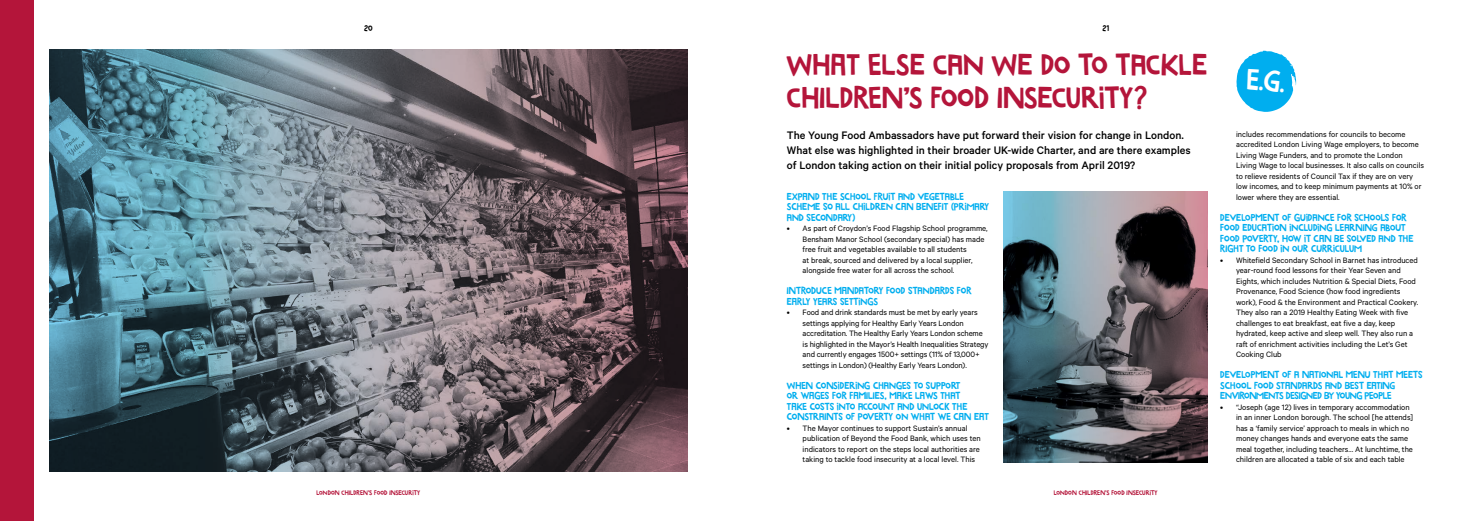
<style>
.page{position:relative;width:1474px;height:521px;background:#fff}
.page>*{position:absolute;margin:0;border:0;box-sizing:border-box;transform-origin:0 0}
.t1{font:31.5px "Marujo";color:#b4153a}
.t2{font:30.71px "Marujo";color:#fff}
.t3{font:500 12.25px/14.9px "Calibre";color:#000}
.t4{font:10.5px/10.5px "Marujo";color:#00aeef}
.t5{font:8.75px/10.5px "Calibre";color:#000}
.t6{font:8.75px "Marujo";color:#000}
.t7{font:7px "Marujo";letter-spacing:.01em;color:#b4153a}
</style>
<div class="page">
<div style="left:0;top:0;width:33px;height:521px;background:#b4153a"></div>
<svg style="left:1003px;top:191px;width:204px;height:271px;background:#5b6169"></svg>
<img style="left:50px;top:50px;width:637px;height:421px">
<svg style="left:1236px;top:50px;width:60px;height:62px"></svg>
<p class="t6" style="left:364px;top:23px;width:10px">20</p>
<p class="t6" style="left:1102px;top:23px;width:8px">21</p>
<h1 class="t1" style="left:787px;top:46px;width:42px">WHAT</h1>
<h1 class="t1" style="left:868px;top:46px;width:15px">ELSE</h1>
<h1 class="t1" style="left:933px;top:46px;width:274px">CAN WE DO TO TACKLE</h1>
<h1 class="t1" style="left:787px;top:79px;width:30px">CHILDREN</h1>
<h1 class="t1" style="left:903px;top:79px;width:55px">’S FOOD</h1>
<h1 class="t1" style="left:997px;top:79px;width:15px">INSE</h1>
<h1 class="t1" style="left:1052px;top:79px;width:29px">CURITY</h1>
<h1 class="t1" style="left:1133px;top:79px;width:15px">?</h1>
<h3 class="t3" style="left:787px;top:128px;width:405px">The Young Food Ambassadors have put forward their vision for change in London.<br>What else was highlighted in their broader UK-wide Charter, and are there examples of London taking action on their initial policy proposals from April 2019?</h3>
<p class="t4" style="left:787px;top:191px;width:204px">EXPAND THE SCHOOL FRUIT AND VEGETABLE<br>SCHEME SO ALL CHILDREN CAN BENEFIT (PRIMARY<br>AND SECONDARY)</p>
<p class="t5" style="left:802px;top:223px;width:187px;text-indent:-16px">• As part of Croydon’s Food Flagship School programme, Bensham Manor School (secondary special) has made free fruit and vegetables available to all students<br>at break, sourced and delivered by a local supplier, alongside free water for all across the school.</p>
<p class="t4" style="left:787px;top:285px;width:186px">INTRODUCE MANDATORY FOOD STANDARDS FOR<br>EARLY YEARS SETTINGS</p>
<p class="t5" style="left:802px;top:307px;width:187px;text-indent:-16px">• Food and drink standards must be met by early years settings applying for Healthy Early Years London accreditation. The Healthy Early Years London scheme is highlighted in the Mayor’s Health Inequalities Strategy and currently engages 1500+ settings (11% of 13,000+ settings in London) (Healthy Early Years London).</p>
<p class="t4" style="left:787px;top:380px;width:204px">WHEN CONSIDERING CHANGES TO SUPPORT<br>OR WAGES FOR FAMILIES, MAKE LAWS THAT<br>TAKE COSTS INTO ACCOUNT AND UNLOCK THE CONSTRAINTS OF POVERTY ON WHAT WE CAN EAT</p>
<p class="t5" style="left:802px;top:422px;width:180px;text-indent:-16px">• The Mayor continues to support Sustain’s annual publication of Beyond the Food Bank, which uses ten indicators to report on the steps local authorities are taking to tackle food insecurity at a local level. This</p>
<p class="t7" style="left:316px;top:488px;width:105px">LONDON CHILDREN’S FOOD INSECURITY</p>
<p class="t7" style="left:1053px;top:488px;width:105px">LONDON CHILDREN’S FOOD INSECURITY</p>
<h2 class="t2" style="left:1248px;top:60px;width:40px;rotate:6deg">E.G.</h2>
<p class="t5" style="left:1235px;top:128px;width:189px">includes recommendations for councils to become accredited London Living Wage employers, to become Living Wage Funders, and to promote the London Living Wage to local businesses. It also calls on councils to relieve residents of Council Tax if they are on very low incomes, and to keep minimum payments at 10% or lower where they are essential.</p>
<p class="t4" style="left:1220px;top:212px;width:195px">DEVELOPMENT OF GUIDANCE FOR SCHOOLS FOR FOOD EDUCATION INCLUDING LEARNING ABOUT FOOD POVERTY, HOW IT CAN BE SOLVED AND THE RIGHT TO FOOD IN OUR CURRICULUM</p>
<p class="t5" style="left:1235px;top:254px;width:184px;text-indent:-16px">• Whitefield Secondary School in Barnet has introduced year-round food lessons for their Year Seven and Eights, which includes Nutrition &amp; Special Diets, Food Provenance, Food Science (how food ingredients work), Food &amp; the Environment and Practical Cookery.<br>They also ran a 2019 Healthy Eating Week with five challenges to eat breakfast, eat five a day, keep hydrated, keep active and sleep well. They also run a raft of enrichment activities including the Let’s Get Cooking Club</p>
<p class="t4" style="left:1220px;top:369px;width:204px">DEVELOPMENT OF A NATIONAL MENU THAT MEETS<br>SCHOOL FOOD STANDARDS AND BEST EATING<br>ENVIRONMENTS DESIGNED BY YOUNG PEOPLE</p>
<p class="t5" style="left:1235px;top:401px;width:179px;text-indent:-16px">• “Joseph (age 12) lives in temporary accommodation in an inner London borough. The school [he attends] has a ‘family service’ approach to meals in which no money changes hands and everyone eats the same meal together, including teachers… At lunchtime, the children are allocated a table of six and each table</p>
</div>
